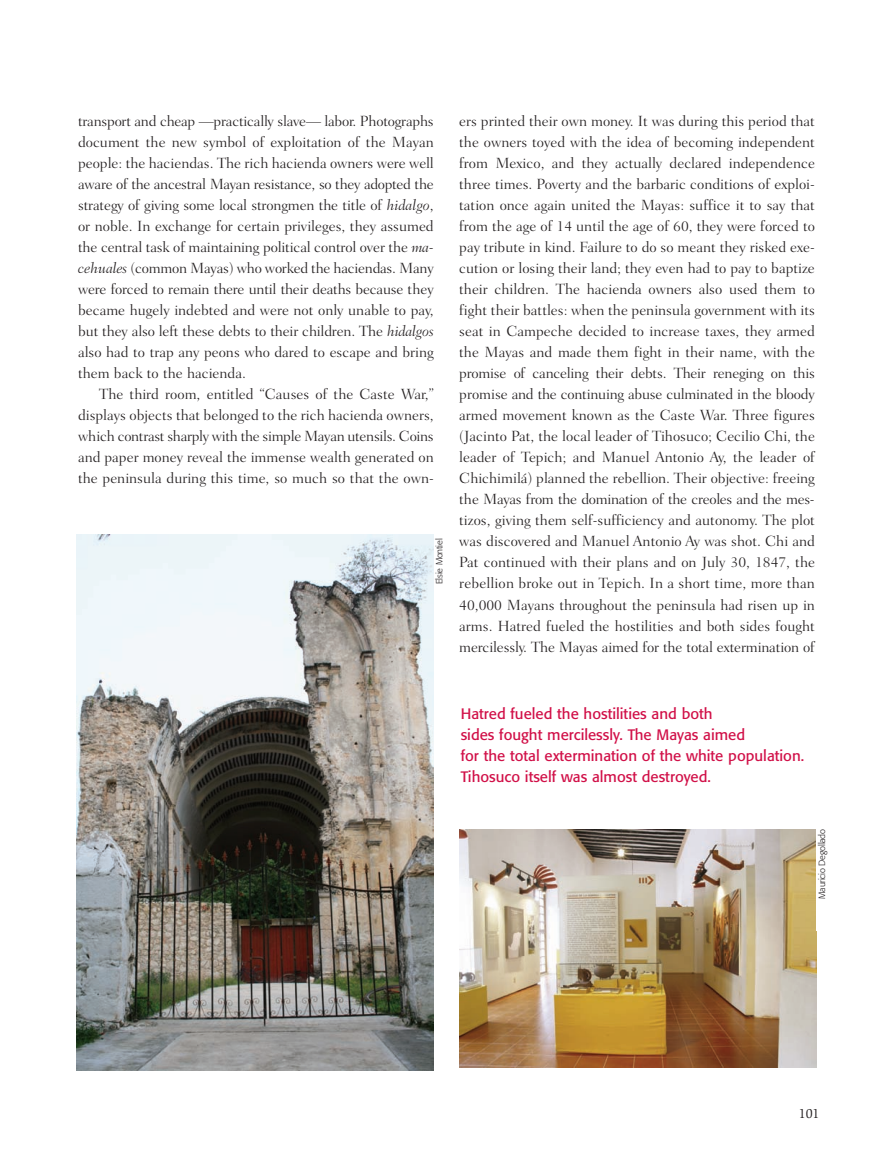
<style>
.page{position:relative;width:893px;height:1149px;background:#fff}
.page>*{position:absolute;margin:0;border:0;box-sizing:border-box;transform-origin:0 0}
.t1{font:300 15px/21px "Fairfield LH";color:#231f20;text-align:justify}
.t2{font:15px/21px "Formata";color:#d11048}
.t3{font:300 15px "Fairfield LH";letter-spacing:-.02em;color:#231f20}
.t4{font:13.5px "Slimbach";color:#231f20}
.t5{font:300 9px "Formata";letter-spacing:-.02em;color:#231f20}
.s1{font-style:italic}
</style>
<div class="page">
<img style="left:459px;top:829px;width:357px;height:238px">
<img style="left:77px;top:534px;width:357px;height:536px">
<p class="t1" style="left:78px;top:112px;width:357px">transport and cheap —practically slave— labor. Photographs</p>
<p class="t1" style="left:78px;top:133px;width:357px">document the new symbol of exploitation of the Mayan</p>
<p class="t1" style="left:78px;top:154px;width:357px">people: the haciendas. The rich hacienda owners were well</p>
<p class="t3" style="left:78px;top:178px;width:357px">aware of the ancestral Mayan resistance, so they adopted the</p>
<p class="t1" style="left:78px;top:196px;width:357px">strategy of giving some local strongmen the title of <span class="s1">hidalgo</span>,</p>
<p class="t1" style="left:78px;top:217px;width:357px">or noble. In exchange for certain privileges, they assumed</p>
<p class="t1" style="left:78px;top:238px;width:357px">the central task of maintaining political control over the <span class="s1">ma-</span></p>
<p class="t1" style="left:78px;top:259px;width:357px"><span class="s1">cehuales</span> (common Mayas) who worked the haciendas. Many</p>
<p class="t1" style="left:78px;top:280px;width:357px">were forced to remain there until their deaths because they</p>
<p class="t1" style="left:78px;top:301px;width:357px">became hugely indebted and were not only unable to pay,</p>
<p class="t1" style="left:78px;top:322px;width:357px">but they also left these debts to their children. The <span class="s1">hidalgos</span></p>
<p class="t1" style="left:78px;top:343px;width:357px">also had to trap any peons who dared to escape and bring</p>
<p class="t1" style="left:78px;top:364px;width:169px">them back to the hacienda.</p>
<p class="t1" style="left:99px;top:385px;width:336px">The third room, entitled “Causes of the Caste War,”</p>
<p class="t1" style="left:78px;top:406px;width:357px">displays objects that belonged to the rich hacienda owners,</p>
<p class="t3" style="left:78px;top:430px;width:357px">which contrast sharply with the simple Mayan utensils. Coins</p>
<p class="t1" style="left:78px;top:448px;width:357px">and paper money reveal the immense wealth generated on</p>
<p class="t1" style="left:78px;top:469px;width:357px">the peninsula during this time, so much so that the own-</p>
<p class="t5" style="left:435px;top:584px;width:47px;rotate:-90deg">Elsie Montiel</p>
<p class="t1" style="left:459px;top:112px;width:357px">ers printed their own money. It was during this period that the owners toyed with the idea of becoming independent from Mexico, and they actually declared independence three times. Poverty and the barbaric conditions of exploi&shy;tation once again united the Mayas: suffice it to say that from the age of 14 until the age of 60, they were forced to pay tribute in kind. Failure to do so meant they risked exe&shy;cution or losing their land; they even had to pay to baptize their children. The hacienda owners also used them to fight their battles: when the peninsula government with its seat in Campeche decided to increase taxes, they armed the Mayas and made them fight in their name, with the promise of canceling their debts. Their reneging on this promise and the continuing abuse culminated in the bloody armed movement known as the Caste War. Three figures (Jacinto Pat, the local leader of Tihosuco; Cecilio Chi, the leader of Tepich; and Manuel Antonio Ay, the leader of Chichimilá) planned the rebellion. Their objective: freeing the Mayas from the domination of the creoles and the mes&shy;tizos, giving them self-sufficiency and autonomy. The plot was discovered and Manuel Antonio Ay was shot. Chi and Pat continued with their plans and on July 30, 1847, the rebellion broke out in Tepich. In a short time, more than 40,000 Mayans throughout the peninsula had risen up in arms. Hatred fueled the hostilities and both sides fought mercilessly. The Mayas aimed for the total extermination of</p>
<p class="t2" style="left:461px;top:704px;width:345px">Hatred fueled the hostilities and both<br>sides fought mercilessly. The Mayas aimed<br>for the total extermination of the white population.<br>Tihosuco itself was almost destroyed.</p>
<p class="t5" style="left:818px;top:898px;width:71px;rotate:-90deg">Mauricio Degollado</p>
<p class="t4" style="left:799px;top:1107px;width:22px">101</p>
</div>
